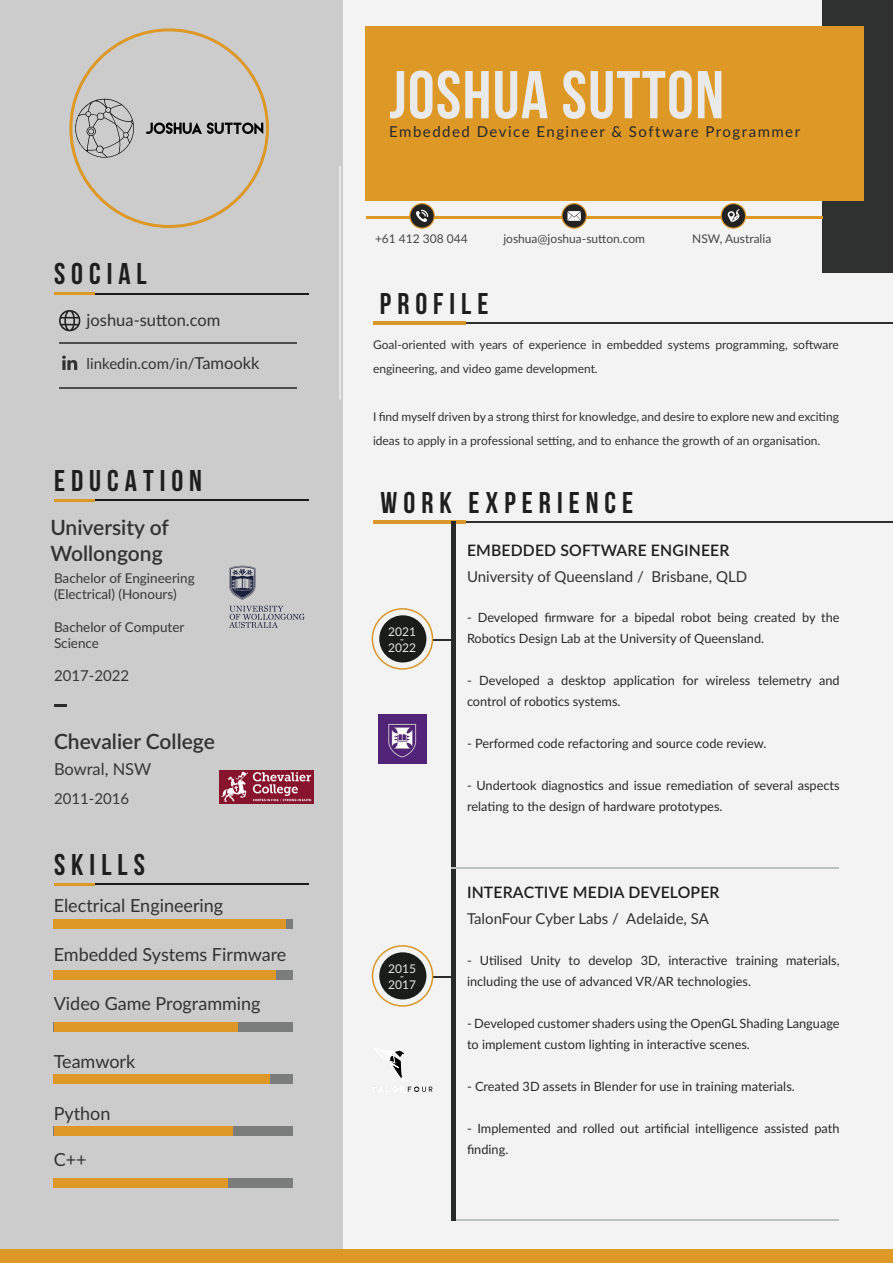
<style>
.page{position:relative;width:893px;height:1263px;background:#f3f3f3}
.page>*{position:absolute;margin:0;border:0;box-sizing:border-box;transform-origin:0 0}
.t1{font:700 67.5px "Bebas Neue";letter-spacing:.02em;color:#eaeaea}
.t2{font:700 30px "Bebas Neue";letter-spacing:.2em;color:#1e1e1e}
.t3{font:600 21px "Lato";color:#323232}
.t4{font:18px "Lato";color:#323232}
.t5{font:16.5px "Lato";color:#323232}
.t6{font:16.5px "Lato";color:#373737}
.t7{font:600 15.75px "Lato";letter-spacing:.01em;color:#1e1e1e}
.t8{font:15px "Lato";color:#323232}
.t9{font:15px "Lato";letter-spacing:.1em;color:#282828}
.t10{font:15px "Lato";color:#373737}
.t11{font:13.5px/16.2px "Lato";color:#373737}
.t12{font:12.75px/21px "Lato";color:#2a2a2a}
.t13{font:12px/24px "Lato";color:#323232}
.t14{font:12px "Lato";color:#464646}
.t15{font:12px "Lato";color:#e6e6e6}
.s1{font-size:16.5px}
</style>
<div class="page">
<div style="left:822px;top:0;width:71px;height:273px;background:#2f3131"></div>
<div style="left:365px;top:26px;width:499px;height:175px;background:#dd9826"></div>
<div style="left:0;top:0;width:342px;height:1263px;background:#cdcccc"></div>
<hr style="left:339px;top:166px;width:2px;height:234px;background:#f0f0f0">
<hr style="left:373px;top:322px;width:520px;height:2px;background:#2f302e">
<hr style="left:373px;top:321px;width:93px;height:4px;background:#d9972a">
<svg style="left:433px;top:976px;width:18px;height:1px"></svg>
<div style="left:372px;top:945px;width:61px;height:62px;border:2px solid #d89626;border-radius:50%"></div>
<div style="left:379px;top:952px;width:47px;height:47px;background:#1a1c19;border-radius:50%"></div>
<hr style="left:451px;top:1219px;width:388px;height:2px;background:#bec2c3">
<hr style="left:373px;top:521px;width:520px;height:1px;background:#2f302e">
<hr style="left:373px;top:520px;width:93px;height:3px;background:#d9972a">
<hr style="left:451px;top:521px;width:4px;height:699px;background:#282a2a">
<svg style="left:433px;top:639px;width:18px;height:1px"></svg>
<div style="left:372px;top:608px;width:61px;height:62px;border:2px solid #d89626;border-radius:50%"></div>
<div style="left:379px;top:615px;width:47px;height:47px;background:#1a1c19;border-radius:50%"></div>
<hr style="left:451px;top:867px;width:388px;height:2px;background:#bec2c3">
<div style="left:54px;top:919px;width:239px;height:10px;background:#7b7d7c"></div>
<div style="left:54px;top:919px;width:232px;height:10px;background:#dd9826"></div>
<div style="left:54px;top:970px;width:239px;height:10px;background:#7b7d7c"></div>
<div style="left:54px;top:970px;width:222px;height:10px;background:#dd9826"></div>
<div style="left:54px;top:1022px;width:239px;height:10px;background:#7b7d7c"></div>
<div style="left:54px;top:1022px;width:184px;height:10px;background:#dd9826"></div>
<div style="left:54px;top:1074px;width:239px;height:10px;background:#7b7d7c"></div>
<div style="left:54px;top:1074px;width:216px;height:10px;background:#dd9826"></div>
<div style="left:54px;top:1126px;width:239px;height:10px;background:#7b7d7c"></div>
<div style="left:54px;top:1126px;width:178px;height:10px;background:#dd9826"></div>
<div style="left:54px;top:1178px;width:239px;height:10px;background:#7b7d7c"></div>
<div style="left:54px;top:1178px;width:174px;height:10px;background:#dd9826"></div>
<hr style="left:54px;top:884px;width:255px;height:1px;background:#181a1b">
<hr style="left:54px;top:883px;width:40px;height:2px;background:#dd9926">
<div style="left:0;top:1249px;width:893px;height:14px;background:#dd9826"></div>
<hr style="left:366px;top:216px;width:457px;height:2px;background:#dd9826">
<div style="left:410px;top:204px;width:24px;height:24px;background:#222;border-radius:50%"></div>
<div style="left:409px;top:203px;width:26px;height:26px;border:1px solid #d89626;border-radius:50%"></div>
<div style="left:562px;top:204px;width:24px;height:24px;background:#222;border-radius:50%"></div>
<div style="left:561px;top:203px;width:26px;height:26px;border:1px solid #d89626;border-radius:50%"></div>
<div style="left:721px;top:204px;width:25px;height:24px;background:#222;border-radius:50%"></div>
<div style="left:721px;top:203px;width:25px;height:26px;border:1px solid #d89626;border-radius:50%"></div>
<svg style="left:416px;top:210px;width:12px;height:12px"></svg>
<svg style="left:567px;top:211px;width:14px;height:10px"></svg>
<svg style="left:728px;top:209px;width:12px;height:13px"></svg>
<hr style="left:54px;top:293px;width:255px;height:1px;background:#181a1b">
<hr style="left:54px;top:293px;width:40px;height:2px;background:#dd9926">
<svg style="left:62px;top:355px;width:15px;height:15px"></svg>
<hr style="left:59px;top:387px;width:238px;height:1px;background:#4f4d4c">
<hr style="left:59px;top:342px;width:238px;height:1px;background:#4d4f4f">
<svg style="left:59px;top:310px;width:21px;height:21px"></svg>
<svg style="left:373px;top:1048px;width:59px;height:44px"></svg>
<img style="left:378px;top:715px;width:49px;height:48px">
<svg style="left:75px;top:99px;width:59px;height:59px"></svg>
<svg style="left:146px;top:122px;width:117px;height:12px"></svg>
<hr style="left:54px;top:500px;width:255px;height:1px;background:#181a1b">
<hr style="left:54px;top:499px;width:40px;height:2px;background:#dd9926">
<svg style="left:54px;top:704px;width:12px;height:3px"></svg>
<svg style="left:229px;top:606px;width:76px;height:22px"></svg>
<svg style="left:229px;top:566px;width:26px;height:34px"></svg>
<img style="left:220px;top:770px;width:94px;height:33px">
<p class="t2" style="left:54px;top:257px;width:94px">SOCIAL</p>
<p class="t5" style="left:87px;top:308px;width:135px">joshua-sutton.com</p>
<p class="t8" style="left:87px;top:353px;width:175px">linkedin.com/in/<span class="s1">Tamookk</span></p>
<p class="t2" style="left:54px;top:464px;width:150px">EDUCATION</p>
<p class="t3" style="left:50px;top:512px;width:120px">University of</p>
<p class="t3" style="left:50px;top:538px;width:114px">Wollongong</p>
<p class="t11" style="left:54px;top:569px;width:142px">Bachelor of Engineering (Electrical) (Honours)</p>
<p class="t11" style="left:54px;top:618px;width:132px">Bachelor of Computer<br>Science</p>
<p class="t10" style="left:54px;top:664px;width:77px">2017-2022</p>
<p class="t3" style="left:54px;top:726px;width:162px">Chevalier College</p>
<p class="t6" style="left:54px;top:757px;width:99px">Bowral, NSW</p>
<p class="t10" style="left:54px;top:788px;width:77px">2011-2016</p>
<p class="t2" style="left:54px;top:848px;width:92px">SKILLS</p>
<p class="t4" style="left:54px;top:893px;width:171px">Electrical Engineering</p>
<p class="t4" style="left:54px;top:942px;width:234px">Embedded Systems Firmware</p>
<p class="t4" style="left:54px;top:991px;width:208px">Video Game Programming</p>
<p class="t4" style="left:54px;top:1048px;width:83px">Teamwork</p>
<p class="t4" style="left:54px;top:1100px;width:58px">Python</p>
<p class="t4" style="left:54px;top:1146px;width:34px">C++</p>
<p class="t1" style="left:389px;top:58px;width:336px">JOSHUA SUTTON</p>
<p class="t9" style="left:389px;top:121px;width:412px">Embedded Device Engineer &amp; Software Programmer</p>
<p class="t14" style="left:375px;top:230px;width:94px">+61 412 308 044</p>
<p class="t14" style="left:503px;top:230px;width:143px">joshua@joshua-sutton.com</p>
<p class="t14" style="left:692px;top:230px;width:81px">NSW, Australia</p>
<p class="t2" style="left:380px;top:287px;width:110px">PROFILE</p>
<p class="t13" style="left:373px;top:333px;width:467px">Goal-oriented with years of experience in embedded systems programming, software engineering, and video game development.</p>
<p class="t13" style="left:373px;top:405px;width:467px">I find myself driven by a strong thirst for knowledge, and desire to explore new and exciting ideas to apply in a professional setting, and to enhance the growth of an organisation.</p>
<p class="t2" style="left:381px;top:486px;width:254px">WORK EXPERIENCE</p>
<p class="t7" style="left:467px;top:538px;width:264px">EMBEDDED SOFTWARE ENGINEER</p>
<p class="t8" style="left:467px;top:566px;width:282px">University of Queensland / Brisbane, QLD</p>
<p class="t12" style="left:467px;top:606px;width:374px">- Developed firmware for a bipedal robot being created by the<br>Robotics Design Lab at the University of Queensland.</p>
<p class="t12" style="left:467px;top:669px;width:374px">- Developed a desktop application for wireless telemetry and control of robotics systems.</p>
<p class="t12" style="left:467px;top:732px;width:301px">- Performed code refactoring and source code review.</p>
<p class="t12" style="left:467px;top:774px;width:374px">- Undertook diagnostics and issue remediation of several aspects relating to the design of hardware prototypes.</p>
<p class="t15" style="left:388px;top:623px;width:29px">2021</p>
<p class="t15" style="left:400px;top:631px;width:6px">-</p>
<p class="t15" style="left:388px;top:639px;width:29px">2022</p>
<p class="t15" style="left:388px;top:960px;width:29px">2015</p>
<p class="t15" style="left:400px;top:968px;width:6px">-</p>
<p class="t15" style="left:388px;top:976px;width:29px">2017</p>
<p class="t7" style="left:467px;top:881px;width:254px">INTERACTIVE MEDIA DEVELOPER</p>
<p class="t8" style="left:467px;top:908px;width:243px">TalonFour Cyber Labs / Adelaide, SA</p>
<p class="t12" style="left:467px;top:949px;width:374px">- Utilised Unity to develop 3D, interactive training materials, including the use of advanced VR/AR technologies.</p>
<p class="t12" style="left:467px;top:1012px;width:374px">- Developed customer shaders using the OpenGL Shading Language to implement custom lighting in interactive scenes.</p>
<p class="t12" style="left:467px;top:1075px;width:329px">- Created 3D assets in Blender for use in training materials.</p>
<p class="t12" style="left:467px;top:1117px;width:374px">- Implemented and rolled out artificial intelligence assisted path finding.</p>
</div>
